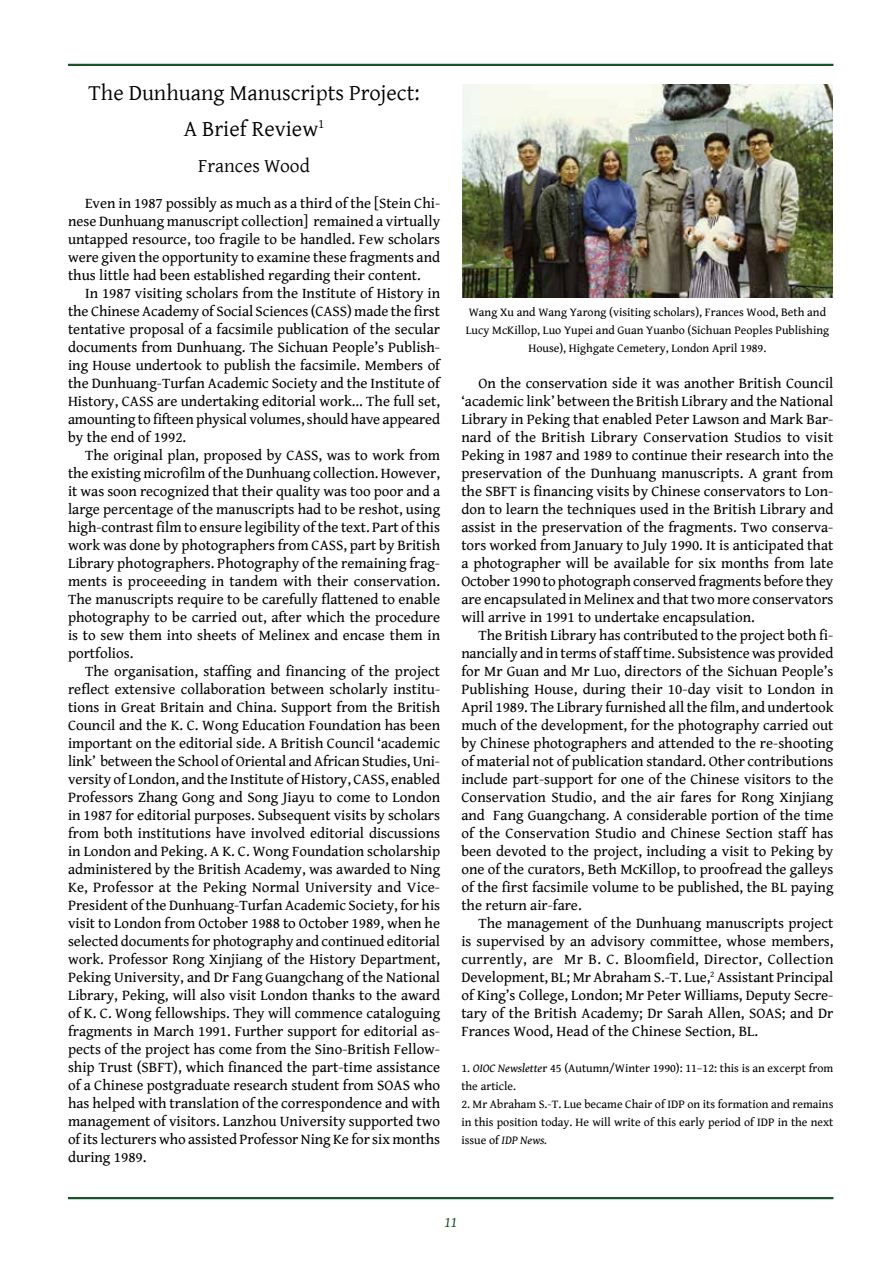
<style>
.page{position:relative;width:893px;height:1263px;background:#fff}
.page>*{position:absolute;margin:0;border:0;box-sizing:border-box;transform-origin:0 0}
.t1{font:22.5px/36px "Gentium";color:#000;text-align:center}
.t2{font:19.5px "Gentium";color:#000}
.t3{font:15px/18px "Gentium Book Basic";color:#000;text-align:justify}
.t4{font:italic 15px "Gentium Book Basic";color:#18532a}
.t5{font:12px/18px "Gentium Book Basic";color:#000;text-align:center}
.s1{font-style:italic}
</style>
<div class="page">
<hr style="left:68px;top:64px;width:765px;height:2px;background:#18532a">
<hr style="left:68px;top:1197px;width:765px;height:2px;background:#18532a">
<img style="left:462px;top:84px;width:371px;height:214px">
<h1 class="t1" style="left:89px;top:73px;width:333px">The Dunhuang Manuscripts Project:<br>A Brief Review<sup>1</sup></h1>
<h2 class="t2" style="left:198px;top:151px;width:113px">Frances Wood</h2>
<p class="t3" style="left:68px;top:193px;width:374px;text-indent:17px">Even in 1987 possibly as much as a third of the [Stein Chi&shy;nese Dunhuang manuscript collection] remained a virtually untapped resource, too fragile to be handled. Few scholars were given the opportunity to examine these fragments and thus little had been established regarding their content.</p>
<p class="t3" style="left:68px;top:283px;width:374px;text-indent:17px">In 1987 visiting scholars from the Institute of History in the Chinese Academy of Social Sciences (CASS) made the first tentative proposal of a facsimile publication of the secular documents from Dunhuang. The Sichuan People’s Publish&shy;ing House undertook to publish the facsimile. Members of the Dunhuang-Turfan Academic Society and the Institute of History, CASS are undertaking editorial work... The full set, amounting to fifteen physical volumes, should have appeared by the end of 1992.</p>
<p class="t3" style="left:68px;top:445px;width:374px;text-indent:17px">The original plan, proposed by CASS, was to work from the existing microfilm of the Dunhuang collection. However, it was soon recognized that their quality was too poor and a large percentage of the manuscripts had to be reshot, using high-contrast film to ensure legibility of the text. Part of this work was done by photographers from CASS, part by British Library photographers. Photography of the remaining frag&shy;ments is proceeeding in tandem with their conservation.<br>The manuscripts require to be carefully flattened to enable photography to be carried out, after which the procedure is to sew them into sheets of Melinex and encase them in portfolios.</p>
<p class="t3" style="left:68px;top:661px;width:374px;text-indent:17px">The organisation, staffing and financing of the project reflect extensive collaboration between scholarly institu&shy;tions in Great Britain and China. Support from the British Council and the K. C. Wong Education Foundation has been important on the editorial side. A British Council ‘academic link’ between the School of Oriental and African Studies, Uni&shy;versity of London, and the Institute of History, CASS, enabled Professors Zhang Gong and Song Jiayu to come to London in 1987 for editorial purposes. Subsequent visits by scholars from both institutions have involved editorial discussions in London and Peking. A K. C. Wong Foundation scholarship administered by the British Academy, was awarded to Ning Ke, Professor at the Peking Normal University and Vice-President of the Dunhuang-Turfan Academic Society, for his visit to London from October 1988 to October 1989, when he selected documents for photography and continued editorial work. Professor Rong Xinjiang of the History Department, Peking University, and Dr Fang Guangchang of the National Library, Peking, will also visit London thanks to the award of K. C. Wong fellowships. They will commence cataloguing fragments in March 1991. Further support for editorial as&shy;pects of the project has come from the Sino-British Fellow&shy;ship Trust (SBFT), which financed the part-time assistance of a Chinese postgraduate research student from SOAS who has helped with translation of the correspondence and with management of visitors. Lanzhou University supported two of its lecturers who assisted Professor Ning Ke for six months during 1989.</p>
<p class="t5" style="left:466px;top:303px;width:365px">Wang Xu and Wang Yarong (visiting scholars), Frances Wood, Beth and<br>Lucy McKillop, Luo Yupei and Guan Yuanbo (Sichuan Peoples Publishing<br>House), Highgate Cemetery, London April 1989.</p>
<p class="t3" style="left:461px;top:373px;width:374px;text-indent:17px">On the conservation side it was another British Council ‘academic link’ between the British Library and the National Library in Peking that enabled Peter Lawson and Mark Bar&shy;nard of the British Library Conservation Studios to visit Peking in 1987 and 1989 to continue their research into the preservation of the Dunhuang manuscripts. A grant from the SBFT is financing visits by Chinese conservators to Lon&shy;don to learn the techniques used in the British Library and assist in the preservation of the fragments. Two conserva&shy;tors worked from January to July 1990. It is anticipated that a photographer will be available for six months from late October 1990 to photograph conserved fragments before they are encapsulated in Melinex and that two more conservators will arrive in 1991 to undertake encapsulation.</p>
<p class="t3" style="left:461px;top:625px;width:374px;text-indent:17px">The British Library has contributed to the project both fi&shy;nancially and in terms of staff time. Subsistence was provided for Mr Guan and Mr Luo, directors of the Sichuan People’s Publishing House, during their 10-day visit to London in April 1989. The Library furnished all the film, and undertook much of the development, for the photography carried out by Chinese photographers and attended to the re-shooting of material not of publication standard. Other contributions include part-support for one of the Chinese visitors to the Conservation Studio, and the air fares for Rong Xinjiang and Fang Guangchang. A considerable portion of the time of the Conservation Studio and Chinese Section staff has been devoted to the project, including a visit to Peking by one of the curators, Beth McKillop, to proofread the galleys of the first facsimile volume to be published, the BL paying the return air-fare.</p>
<p class="t3" style="left:461px;top:913px;width:374px;text-indent:17px">The management of the Dunhuang manuscripts project is supervised by an advisory committee, whose members, currently, are Mr B. C. Bloomfield, Director, Collection Development, BL; Mr Abraham S.-T. Lue,<sup>2</sup> Assistant Principal of King’s College, London; Mr Peter Williams, Deputy Secre&shy;tary of the British Academy; Dr Sarah Allen, SOAS; and Dr Frances Wood, Head of the Chinese Section, BL.</p>
<p class="t5" style="left:461px;top:1059px;width:374px;text-align:left">1. <span class="s1">OIOC Newslette</span>r 45 (Autumn/Winter 1990): 11–12: this is an excerpt from the article.</p>
<p class="t5" style="left:461px;top:1095px;width:374px;text-align:justify">2. Mr Abraham S.-T. Lue became Chair of IDP on its formation and remains in this position today. He will write of this early period of IDP in the next issue of <span class="s1">IDP News.</span></p>
<p class="t4" style="left:444px;top:1211px;width:14px">11</p>
</div>
